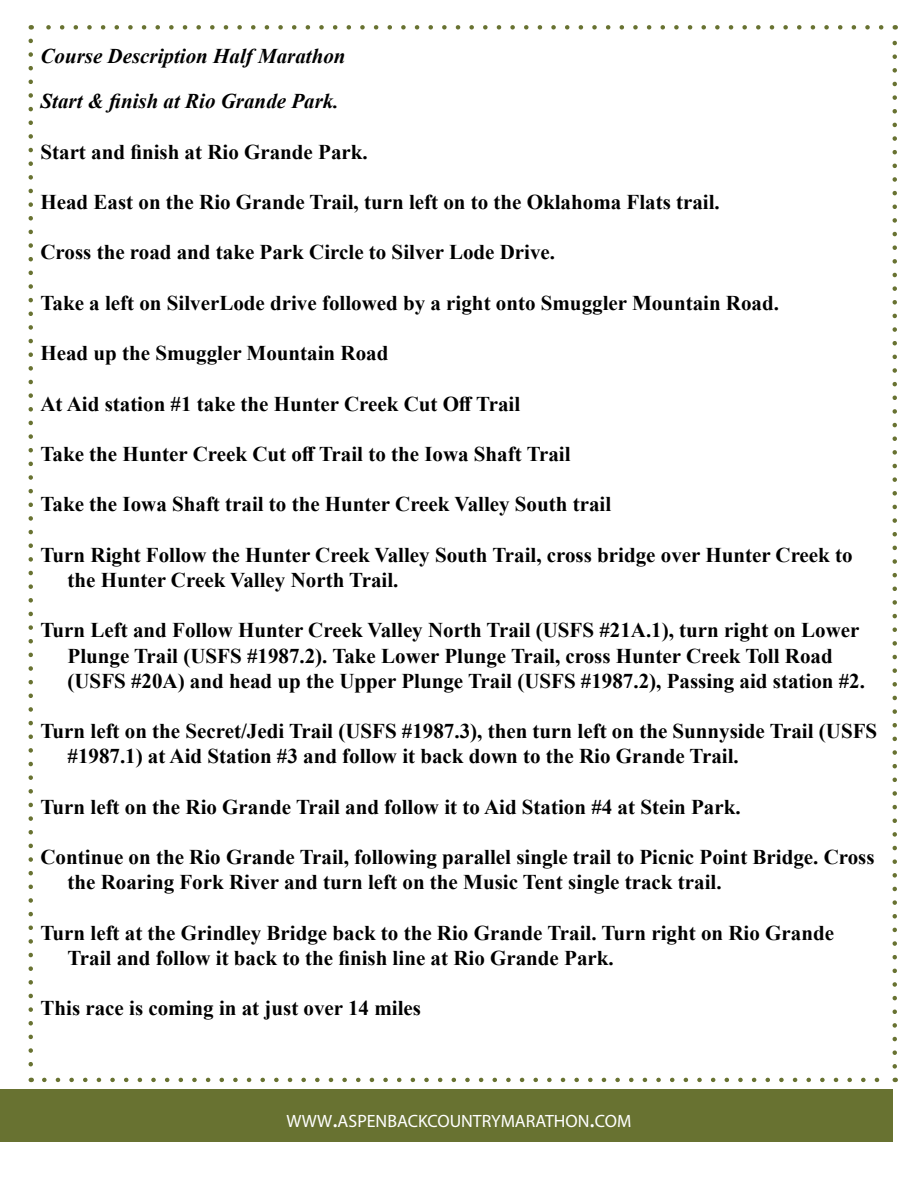
<style>
.page{position:relative;width:918px;height:1188px;background:#fff}
.page>*{position:absolute;margin:0;border:0;box-sizing:border-box;transform-origin:0 0}
.t1{font:700 21px/25.2px "Times New Roman";color:#000}
.t2{font:italic 700 21px/45px "Times New Roman";color:#000}
.t3{font:17.85px "Myriad Pro";color:#fff}
.s1{font-size:25.5px}
</style>
<div class="page">
<svg style="left:44px;top:1078px;width:836px;height:4px"></svg>
<svg style="left:46px;top:25px;width:835px;height:5px"></svg>
<svg style="left:28px;top:41px;width:5px;height:1041px"></svg>
<svg style="left:892px;top:25px;width:5px;height:1041px"></svg>
<div style="left:0;top:1090px;width:893px;height:52px;background:#687231"></div>
<p class="t2" style="left:40px;top:33px;width:307px">Course Description Half Marathon<br>Start &amp; finish at Rio Grande Park.</p>
<p class="t1" style="left:40px;top:138px;width:329px">Start and finish at Rio Grande Park.</p>
<p class="t1" style="left:40px;top:189px;width:681px">Head East on the Rio Grande Trail, turn left on to the Oklahoma Flats trail.</p>
<p class="t1" style="left:40px;top:239px;width:516px">Cross the road and take Park Circle to Silver Lode Drive.</p>
<p class="t1" style="left:40px;top:290px;width:740px">Take a left on SilverLode drive followed by a right onto Smuggler Mountain Road.</p>
<p class="t1" style="left:40px;top:340px;width:349px">Head up the Smuggler Mountain Road</p>
<p class="t1" style="left:40px;top:390px;width:481px">At Aid station #1 take the Hunter Creek Cut Off Trail</p>
<p class="t1" style="left:40px;top:441px;width:532px">Take the Hunter Creek Cut off Trail to the Iowa Shaft Trail</p>
<p class="t1" style="left:40px;top:491px;width:572px">Take the Iowa Shaft trail to the Hunter Creek Valley South trail</p>
<p class="t1" style="left:68px;top:542px;width:787px;text-indent:-27px">Turn Right Follow the Hunter Creek Valley South Trail, cross bridge over Hunter Creek to the Hunter Creek Valley North Trail.</p>
<p class="t1" style="left:68px;top:617px;width:799px;text-indent:-27px">Turn Left and Follow Hunter Creek Valley North Trail (USFS #21A.1), turn right on Lower<br>Plunge Trail (USFS #1987.2). Take Lower Plunge Trail, cross Hunter Creek Toll Road (USFS #20A) and head up the Upper Plunge Trail (USFS #1987.2), Passing aid station #2.</p>
<p class="t1" style="left:68px;top:718px;width:811px;text-indent:-27px">Turn left on the Secret/Jedi Trail (USFS #1987.3), then turn left on the Sunnyside Trail (USFS #1987.1) at Aid Station #3 and follow it back down to the Rio Grande Trail.</p>
<p class="t1" style="left:40px;top:794px;width:702px">Turn left on the Rio Grande Trail and follow it to Aid Station #4 at Stein Park.</p>
<p class="t1" style="left:68px;top:844px;width:809px;text-indent:-27px">Continue on the Rio Grande Trail, following parallel single trail to Picnic Point Bridge. Cross the Roaring Fork River and turn left on the Music Tent single track trail.</p>
<p class="t1" style="left:68px;top:920px;width:768px;text-indent:-27px">Turn left at the Grindley Bridge back to the Rio Grande Trail. Turn right on Rio Grande<br>Trail and follow it back to the finish line at Rio Grande Park.</p>
<p class="t1" style="left:40px;top:995px;width:382px">This race is coming in at just over 14 miles</p>
<p class="t3" style="left:286px;top:1110px;width:347px">WWW<span class="s1">.</span>ASPENBACKCOUNTRYMARATHON<span class="s1">.</span>COM</p>
</div>
